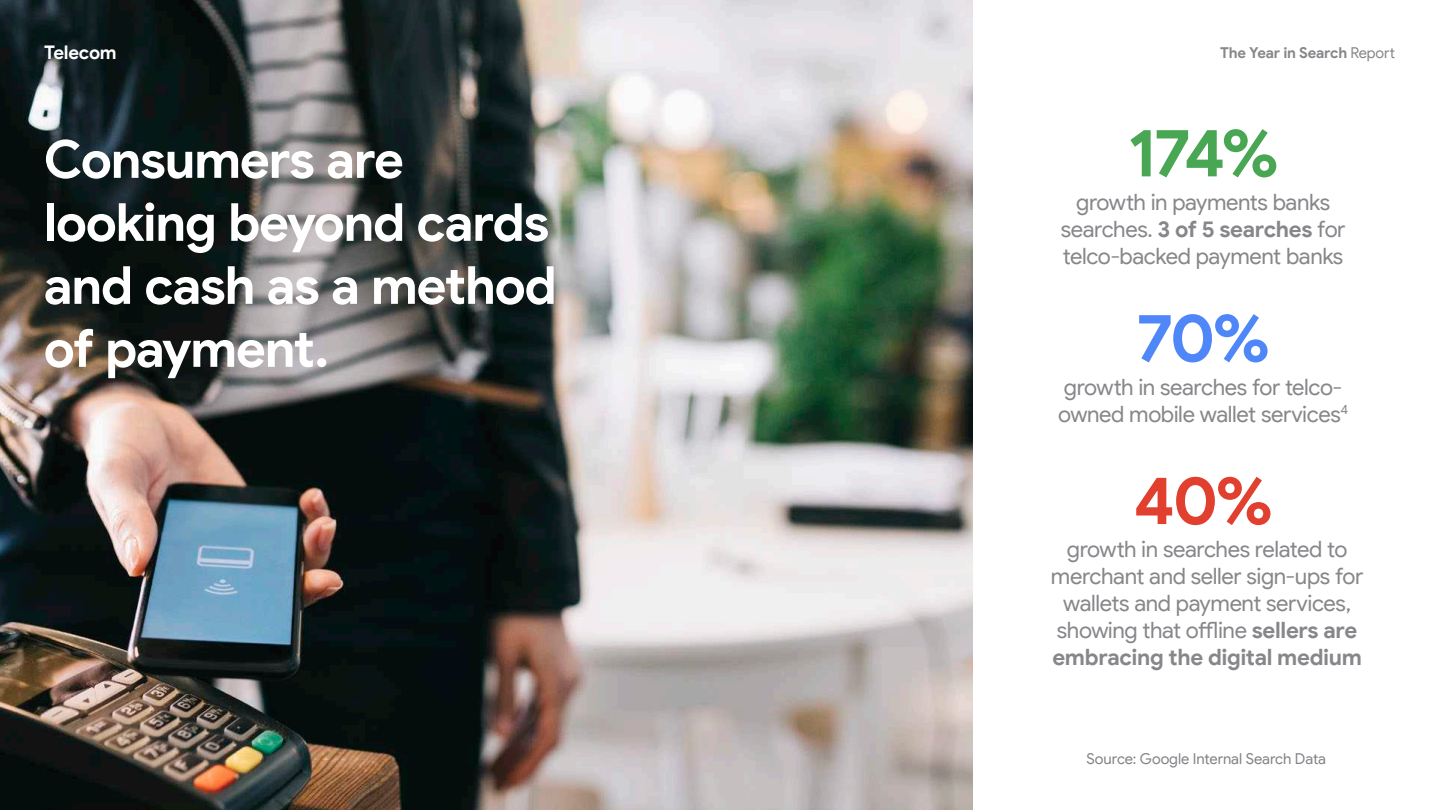
<style>
.page{position:relative;width:1440px;height:810px;background:#fff}
.page>*{position:absolute;margin:0;border:0;box-sizing:border-box;transform-origin:0 0}
.t1{font:700 67.5px "Google Sans Display";color:#49a753}
.t2{font:700 67.5px "Google Sans Display";color:#5087f8}
.t3{font:700 67.5px "Google Sans Display";color:#e1402f}
.t4{font:700 52.5px/63px "Google Sans Display";letter-spacing:-.025em;color:#fff}
.t5{font:22.5px/27px "Google Sans Display";letter-spacing:-.02em;color:#87878b;text-align:center}
.t6{font:700 18.75px "Google Sans Display";letter-spacing:-.015em;color:#fff}
.t7{font:15px "Google Sans Display";letter-spacing:-.005em;color:#818386}
.t8{font:700 15px "Google Sans Display";letter-spacing:-.015em;color:#87878b}
.s1{font-weight:400}
.s2{font-weight:700}
</style>
<div class="page">
<img style="left:0;top:0;width:972px;height:810px">
<p class="t6" style="left:44px;top:41px;width:74px">Telecom</p>
<p class="t8" style="left:1220px;top:44px;width:176px">The Year in Search <span class="s1">Report</span></p>
<h2 class="t4" style="left:44px;top:129px;width:515px">Consumers are looking beyond cards and cash as a method of payment.</h2>
<h1 class="t1" style="left:1127px;top:111px;width:153px">174%</h1>
<p class="t5" style="left:1061px;top:188px;width:286px">growth in payments banks searches. <span class="s2">3 of 5 searches</span> for telco-backed payment banks</p>
<h1 class="t2" style="left:1136px;top:296px;width:135px">70%</h1>
<p class="t5" style="left:1058px;top:373px;width:292px;text-align:left">growth in searches for telco&shy;owned mobile wallet services<sup>4</sup></p>
<h1 class="t3" style="left:1133px;top:459px;width:141px">40%</h1>
<p class="t5" style="left:1051px;top:536px;width:314px">growth in searches related to merchant and seller sign-ups for wallets and payment services, showing that offline <span class="s2">sellers are embracing the digital medium</span></p>
<p class="t7" style="left:1087px;top:750px;width:241px">Source: Google Internal Search Data</p>
</div>
